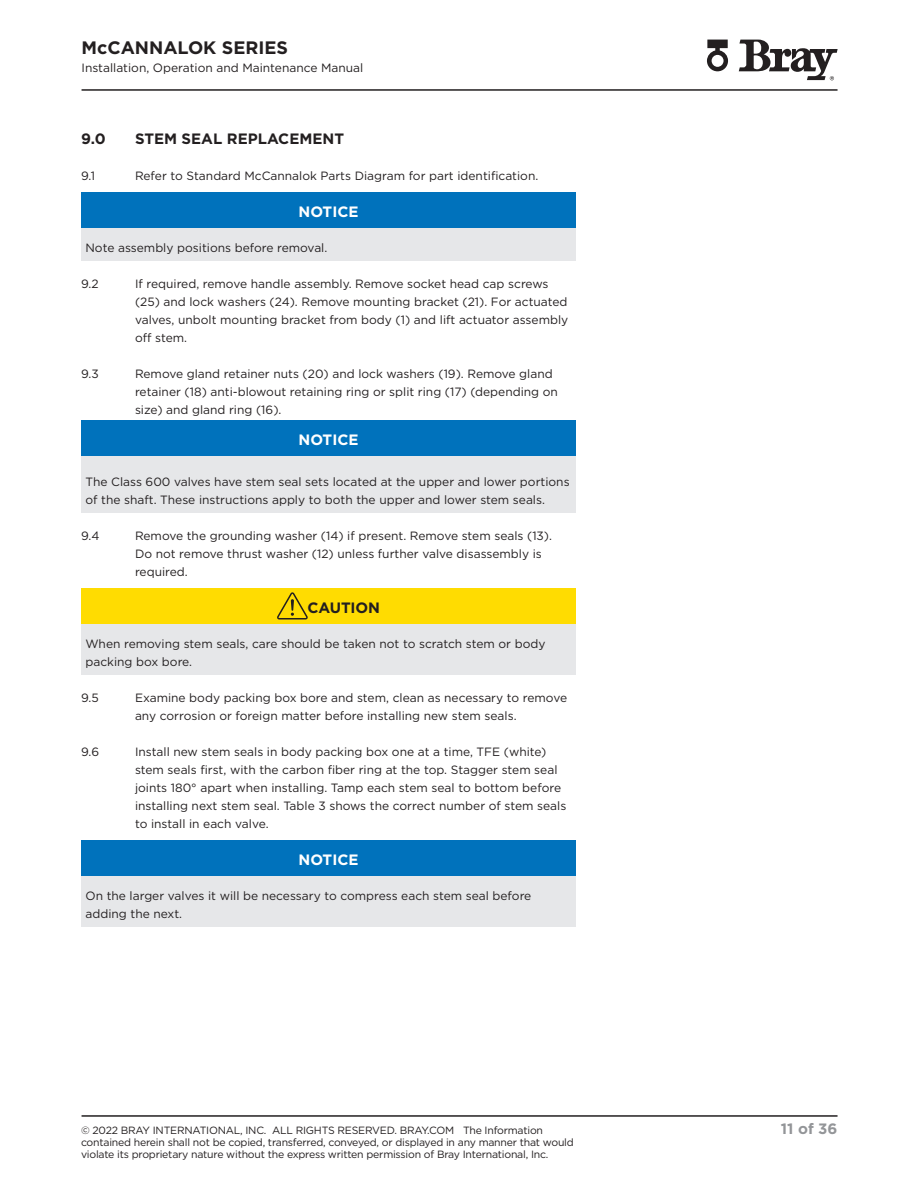
<style>
.page{position:relative;width:918px;height:1188px;background:#fff}
.page>*{position:absolute;margin:0;border:0;box-sizing:border-box;transform-origin:0 0}
.t1{font:700 18px "Gotham";color:#231f20}
.Headings{font:700 15px "Gotham";color:#231f20}
.NOTICE_Heading{font:700 15px "Gotham";color:#fff}
.CAUTION_Heading{font:700 15px "Gotham";letter-spacing:-.01em;color:#231f20}
.t2{font:700 15px "Gotham";color:#939598}
.Body_Copy{font:12px/18px "Gotham";color:#231f20}
.t3{font:10.5px/12px "Gotham";letter-spacing:-.02em;color:#231f20}
</style>
<div class="page">
<hr style="left:82px;top:89px;width:756px;height:2px;background:#231f20">
<hr style="left:82px;top:1115px;width:756px;height:2px;background:#231f20">
<svg style="left:739px;top:40px;width:99px;height:40px"></svg>
<svg style="left:707px;top:40px;width:21px;height:31px"></svg>
<div style="left:81px;top:192px;width:495px;height:36px;background:#0072bc"></div>
<div style="left:81px;top:228px;width:495px;height:33px;background:#e6e7e9"></div>
<div style="left:81px;top:420px;width:495px;height:36px;background:#0072bc"></div>
<div style="left:81px;top:456px;width:495px;height:57px;background:#e6e7e9"></div>
<div style="left:81px;top:588px;width:495px;height:36px;background:#ffdc01"></div>
<div style="left:81px;top:624px;width:495px;height:51px;background:#e6e7e9"></div>
<svg style="left:277px;top:592px;width:31px;height:28px"></svg>
<div style="left:81px;top:840px;width:495px;height:36px;background:#0072bc"></div>
<div style="left:81px;top:876px;width:495px;height:51px;background:#e6e7e9"></div>
<h1 class="t1" style="left:82px;top:36px;width:208px">McCANNALOK SERIES</h1>
<p class="Body_Copy" style="left:82px;top:58px;width:283px">Installation, Operation and Maintenance Manual</p>
<p class="Headings" style="left:81px;top:129px;width:26px">9.0</p>
<p class="Headings" style="left:135px;top:129px;width:211px">STEM SEAL REPLACEMENT</p>
<p class="Body_Copy" style="left:81px;top:166px;width:16px">9.1</p>
<p class="Body_Copy" style="left:135px;top:166px;width:405px">Refer to Standard McCannalok Parts Diagram for part identification.</p>
<p class="NOTICE_Heading" style="left:298px;top:201px;width:62px">NOTICE</p>
<p class="Body_Copy" style="left:86px;top:238px;width:243px">Note assembly positions before removal.</p>
<p class="Body_Copy" style="left:81px;top:274px;width:19px">9.2</p>
<p class="Body_Copy" style="left:135px;top:274px;width:435px">If required, remove handle assembly. Remove socket head cap screws (25) and lock washers (24). Remove mounting bracket (21). For actuated valves, unbolt mounting bracket from body (1) and lift actuator assembly off stem.</p>
<p class="Body_Copy" style="left:81px;top:364px;width:19px">9.3</p>
<p class="Body_Copy" style="left:135px;top:364px;width:425px">Remove gland retainer nuts (20) and lock washers (19). Remove gland retainer (18) anti-blowout retaining ring or split ring (17) (depending on size) and gland ring (16).</p>
<p class="NOTICE_Heading" style="left:298px;top:429px;width:62px">NOTICE</p>
<p class="Body_Copy" style="left:86px;top:472px;width:486px">The Class 600 valves have stem seal sets located at the upper and lower portions of the shaft. These instructions apply to both the upper and lower stem seals.</p>
<p class="Body_Copy" style="left:81px;top:526px;width:20px">9.4</p>
<p class="Body_Copy" style="left:135px;top:526px;width:419px">Remove the grounding washer (14) if present. Remove stem seals (13).<br>Do not remove thrust washer (12) unless further valve disassembly is required.</p>
<p class="CAUTION_Heading" style="left:308px;top:597px;width:74px">CAUTION</p>
<p class="Body_Copy" style="left:86px;top:634px;width:462px">When removing stem seals, care should be taken not to scratch stem or body packing box bore.</p>
<p class="Body_Copy" style="left:81px;top:688px;width:19px">9.5</p>
<p class="Body_Copy" style="left:135px;top:688px;width:434px">Examine body packing box bore and stem, clean as necessary to remove any corrosion or foreign matter before installing new stem seals.</p>
<p class="Body_Copy" style="left:81px;top:742px;width:20px">9.6</p>
<p class="Body_Copy" style="left:135px;top:742px;width:433px">Install new stem seals in body packing box one at a time, TFE (white) stem seals first, with the carbon fiber ring at the top. Stagger stem seal joints 180° apart when installing. Tamp each stem seal to bottom before installing next stem seal. Table 3 shows the correct number of stem seals to install in each valve.</p>
<p class="NOTICE_Heading" style="left:298px;top:849px;width:62px">NOTICE</p>
<p class="Body_Copy" style="left:86px;top:886px;width:447px">On the larger valves it will be necessary to compress each stem seal before adding the next.</p>
<p class="t3" style="left:81px;top:1124px;width:494px">© 2022 BRAY INTERNATIONAL, INC. ALL RIGHTS RESERVED. BRAY.COM The Information contained herein shall not be copied, transferred, conveyed, or displayed in any manner that would violate its proprietary nature without the express written permission of Bray International, Inc.</p>
<p class="t2" style="left:781px;top:1119px;width:58px">11 of 36</p>
</div>
